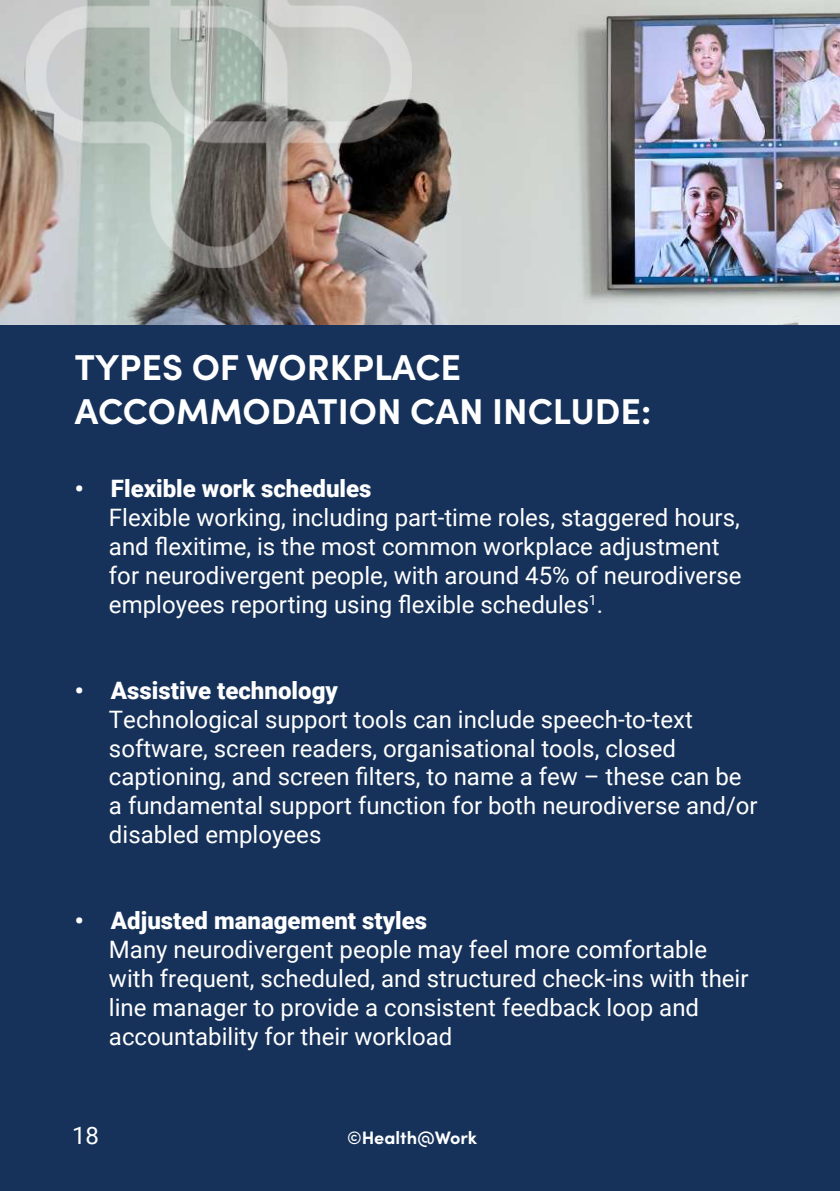
<style>
.page{position:relative;width:840px;height:1191px;background:#fff}
.page>*{position:absolute;margin:0;border:0;box-sizing:border-box;transform-origin:0 0}
.t1{font:700 36px/43.2px "Sofia Pro";color:#fff}
.t2{font:24px/28.8px "Roboto";color:#fff}
.t3{font:900 24px "Roboto";color:#fff}
.t4{font:700 18px "Sofia Pro";color:#fff}
</style>
<div class="page">
<div style="left:0;top:317px;width:839px;height:874px;background:#16325a"></div>
<img style="left:0;top:0;width:839px;height:324px">
<img style="left:6px;top:0;width:426px;height:281px">
<h1 class="t1" style="left:75px;top:343px;width:577px">TYPES OF WORKPLACE<br>ACCOMMODATION CAN INCLUDE:</h1>
<p class="t3" style="left:75px;top:472px;width:298px">• Flexible work schedules</p>
<p class="t2" style="left:109px;top:502px;width:633px">Flexible working, including part-time roles, staggered hours, and flexitime, is the most common workplace adjustment for neurodivergent people, with around 45% of neurodiverse employees reporting using flexible schedules<sup>1</sup>.</p>
<p class="t3" style="left:75px;top:673px;width:264px">• Assistive technology</p>
<p class="t2" style="left:109px;top:704px;width:650px">Technological support tools can include speech-to-text software, screen readers, organisational tools, closed captioning, and screen filters, to name a few – these can be a fundamental support function for both neurodiverse and/or disabled employees</p>
<p class="t3" style="left:75px;top:904px;width:353px">• Adjusted management styles</p>
<p class="t2" style="left:109px;top:934px;width:640px">Many neurodivergent people may feel more comfortable with frequent, scheduled, and structured check-ins with their line manager to provide a consistent feedback loop and accountability for their workload</p>
<p class="t2" style="left:72px;top:1120px;width:28px">18</p>
<p class="t4" style="left:347px;top:1123px;width:131px">©Health@Work</p>
</div>
